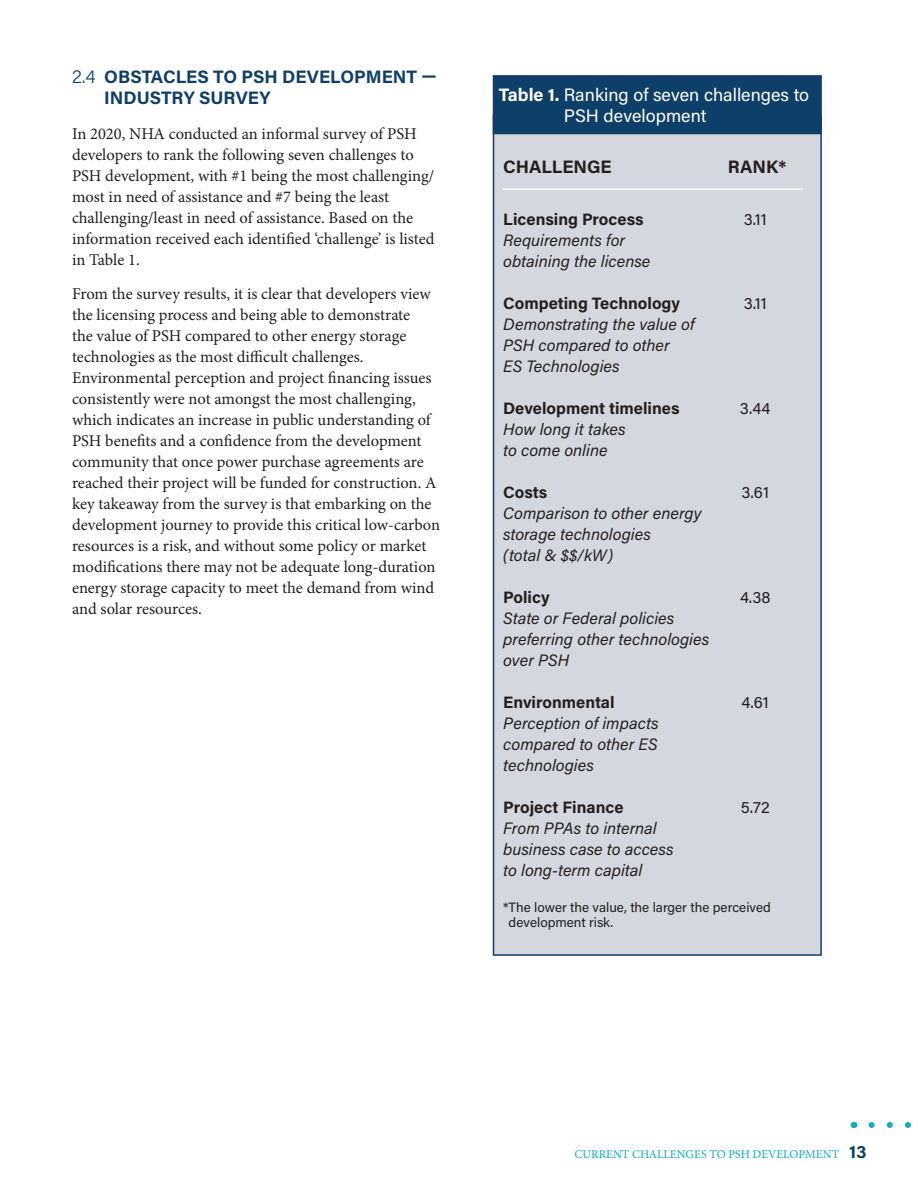
<style>
.page{position:relative;width:918px;height:1188px;background:#fff}
.page>*{position:absolute;margin:0;border:0;box-sizing:border-box;transform-origin:0 0}
.t1{font:18px/21.6px "Acumin Pro";color:#fff}
.newahead{font:700 18px/21px "Acumin Pro";color:#0d3f68}
.t2{font:700 18px "Acumin Pro";letter-spacing:-.005em;color:#231f20}
.t3{font:16.5px/21px "Minion Pro";color:#231f20}
.t4{font:italic 16.5px/21px "Acumin Pro";color:#231f20}
.t5{font:700 16.5px "Acumin Pro";color:#231f20}
.t6{font:16.5px "Acumin Pro";letter-spacing:.005em;color:#231f20}
.t7{font:13.5px/15px "Acumin Pro";color:#231f20}
.t8{font:12px "Minion Pro";color:#10adc2}
.s1{font-weight:300}
.s2{font-weight:700}
</style>
<div class="page">
<svg style="left:872px;top:1122px;width:39px;height:6px"></svg>
<div style="left:494px;top:116px;width:327px;height:839px;background:#d4d6e0"></div>
<div style="left:493px;top:115px;width:329px;height:841px;border:2px solid #0d3f68"></div>
<div style="left:494px;top:76px;width:327px;height:58px;background:#0d3f68"></div>
<div style="left:493px;top:75px;width:329px;height:59px;border:2px solid #0d3f68"></div>
<hr style="left:502px;top:189px;width:301px;height:1px;background:#fff">
<p class="newahead" style="left:104px;top:66px;width:334px;text-indent:-32px"><span class="s1">2.4</span> OBSTACLES TO PSH DEVELOPMENT —<br>INDUSTRY SURVEY</p>
<p class="t3" style="left:72px;top:123px;width:364px">In 2020, NHA conducted an informal survey of PSH developers to rank the following seven challenges to PSH development, with #1 being the most challenging/ most in need of assistance and #7 being the least challenging/least in need of assistance. Based on the information received each identified ‘challenge’ is listed in Table 1.</p>
<p class="t3" style="left:72px;top:284px;width:370px">From the survey results, it is clear that developers view the licensing process and being able to demonstrate<br>the value of PSH compared to other energy storage technologies as the most difficult challenges.<br>Environmental perception and project financing issues consistently were not amongst the most challenging, which indicates an increase in public understanding of PSH benefits and a confidence from the development community that once power purchase agreements are reached their project will be funded for construction. A key takeaway from the survey is that embarking on the development journey to provide this critical low-carbon resources is a risk, and without some policy or market modifications there may not be adequate long-duration energy storage capacity to meet the demand from wind and solar resources.</p>
<p class="t1" style="left:564px;top:83px;width:247px;text-indent:-65px"><span class="s2">Table 1.</span> Ranking of seven challenges to<br>PSH development</p>
<p class="t2" style="left:503px;top:154px;width:110px">CHALLENGE</p>
<p class="t2" style="left:728px;top:154px;width:60px">RANK*</p>
<p class="t5" style="left:503px;top:208px;width:142px">Licensing Process</p>
<p class="t6" style="left:744px;top:208px;width:24px">3.11</p>
<p class="t4" style="left:503px;top:230px;width:149px">Requirements for obtaining the license</p>
<p class="t5" style="left:503px;top:292px;width:178px">Competing Technology</p>
<p class="t6" style="left:744px;top:292px;width:24px">3.11</p>
<p class="t4" style="left:503px;top:314px;width:193px">Demonstrating the value of<br>PSH compared to other<br>ES Technologies</p>
<p class="t5" style="left:503px;top:397px;width:178px">Development timelines</p>
<p class="t6" style="left:740px;top:397px;width:32px">3.44</p>
<p class="t4" style="left:503px;top:419px;width:124px">How long it takes to come online</p>
<p class="t5" style="left:503px;top:481px;width:46px">Costs</p>
<p class="t6" style="left:741px;top:481px;width:29px">3.61</p>
<p class="t4" style="left:503px;top:503px;width:200px">Comparison to other energy storage technologies<br>(total &amp; $$/kW)</p>
<p class="t5" style="left:503px;top:586px;width:48px">Policy</p>
<p class="t6" style="left:740px;top:586px;width:32px">4.38</p>
<p class="t4" style="left:503px;top:608px;width:208px">State or Federal policies preferring other technologies over PSH</p>
<p class="t5" style="left:503px;top:691px;width:113px">Environmental</p>
<p class="t6" style="left:742px;top:691px;width:29px">4.61</p>
<p class="t4" style="left:503px;top:713px;width:157px;text-align:justify">Perception of impacts compared to other ES technologies</p>
<p class="t5" style="left:503px;top:796px;width:122px">Project Finance</p>
<p class="t6" style="left:741px;top:796px;width:31px">5.72</p>
<p class="t4" style="left:503px;top:818px;width:172px">From PPAs to internal business case to access to long-term capital</p>
<p class="t7" style="left:509px;top:900px;width:264px;text-indent:-5px">*The lower the value, the larger the perceived development risk.</p>
<p class="t8" style="left:574px;top:1146px;width:266px">CURRENT CHALLENGES TO PSH DEVELOPMENT</p>
<p class="newahead" style="left:849px;top:1140px;width:19px">13</p>
</div>
